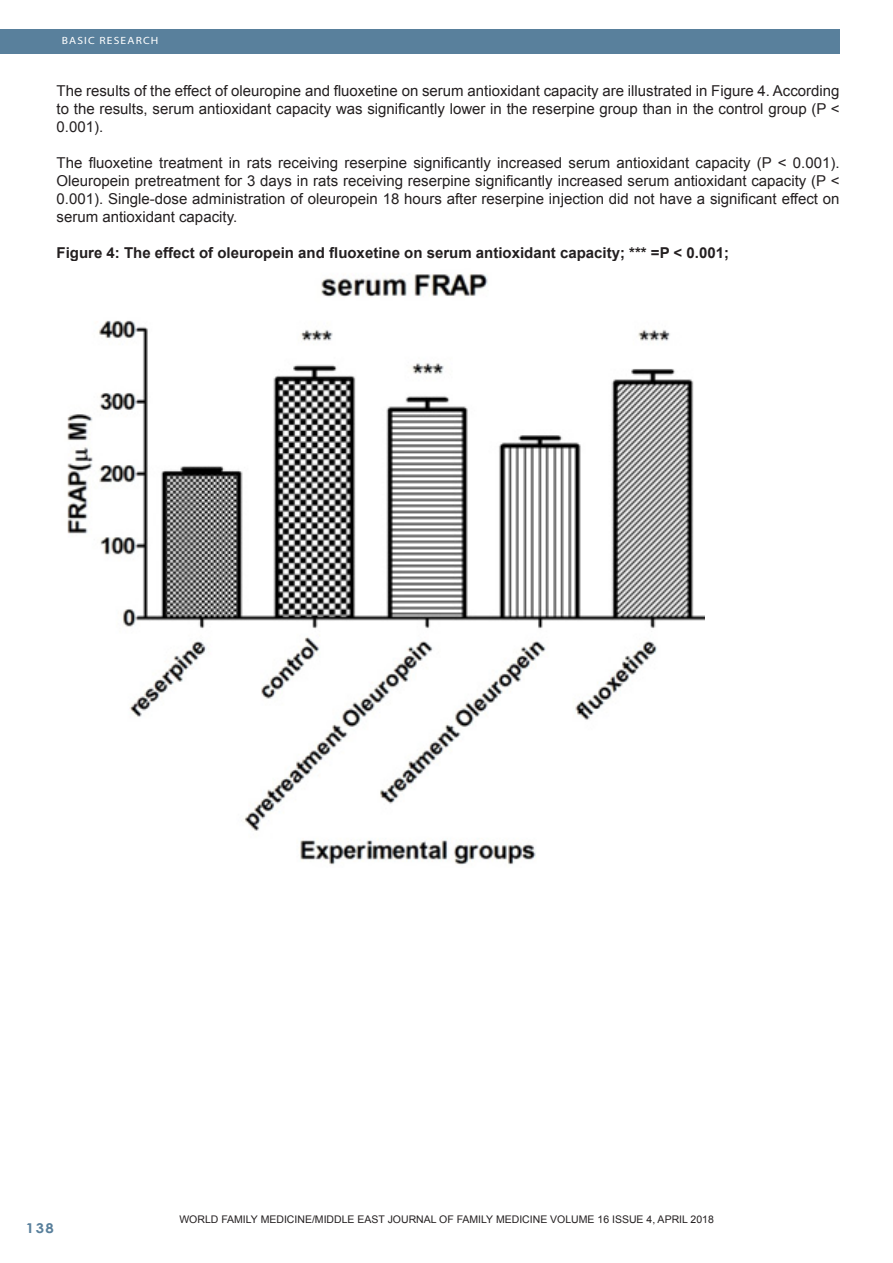
<style>
.page{position:relative;width:893px;height:1263px;background:#fff}
.page>*{position:absolute;margin:0;border:0;box-sizing:border-box;transform-origin:0 0}
.Footnote_Text{font:15px/18px "Arial";color:#231f20;text-align:justify}
.Footnote_Text-2{font:700 15px "Arial";color:#231f20}
.t1{font:700 13.5px "Century Gothic";color:#59809c;scale:1.1 1}
.Footnote_Text-3{font:10.5px "Arial";color:#231f20}
.t2{font:10.5px "Myriad";letter-spacing:.1em;color:#fff;scale:1.1 1}
</style>
<div class="page">
<div style="left:0;top:30px;width:840px;height:24px;background:#59809c"></div>
<img style="left:67px;top:274px;width:638px;height:591px">
<p class="t2" style="left:62px;top:35px;width:89px">BASIC RESEARCH</p>
<p class="Footnote_Text" style="left:57px;top:82px;width:785px">The results of the effect of oleuropine and fluoxetine on serum antioxidant capacity are illustrated in Figure 4. According to the results, serum antioxidant capacity was significantly lower in the reserpine group than in the control group (P &lt; 0.001).</p>
<p class="Footnote_Text" style="left:57px;top:154px;width:784px">The fluoxetine treatment in rats receiving reserpine significantly increased serum antioxidant capacity (P &lt; 0.001).<br>Oleuropein pretreatment for 3 days in rats receiving reserpine significantly increased serum antioxidant capacity (P &lt; 0.001). Single-dose administration of oleuropein 18 hours after reserpine injection did not have a significant effect on serum antioxidant capacity.</p>
<p class="Footnote_Text-2" style="left:57px;top:243px;width:674px">Figure 4: The effect of oleuropein and fluoxetine on serum antioxidant capacity; *** =P &lt; 0.001;</p>
<p class="t1" style="left:26px;top:1217px;width:27px">138</p>
<p class="Footnote_Text-3" style="left:179px;top:1212px;width:536px">WORLD FAMILY MEDICINE/MIDDLE EAST JOURNAL OF FAMILY MEDICINE VOLUME 16 ISSUE 4, APRIL 2018</p>
</div>
